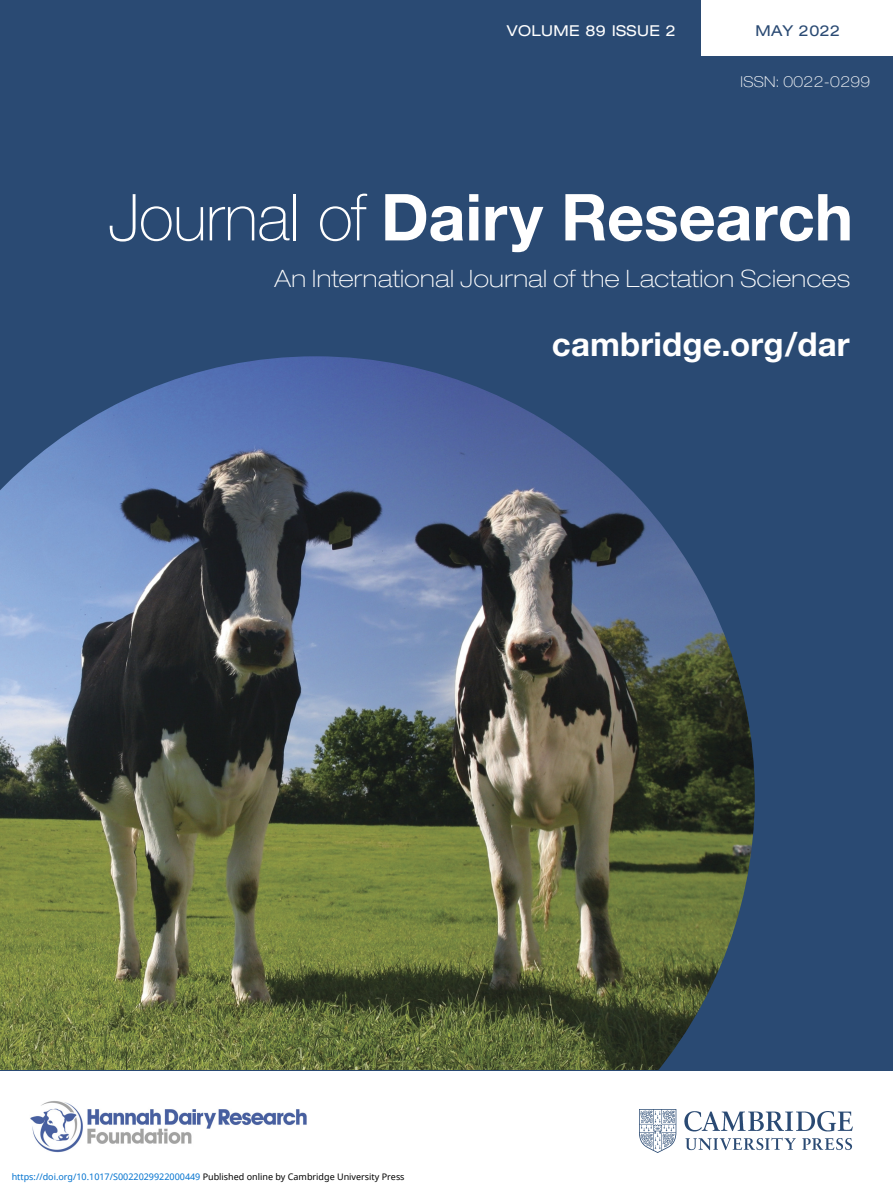
<style>
.page{position:relative;width:893px;height:1191px;background:#fff}
.page>*{position:absolute;margin:0;border:0;box-sizing:border-box;transform-origin:0 0}
.t1{font:700 64.8px "Helvetica Neue";color:#fff}
.t2{font:700 33px "Helvetica Neue";letter-spacing:.005em;color:#fff}
.t3{font:100 expanded 24px "Helvetica Neue";letter-spacing:.02em;color:#fff}
.t4{font:expanded 15px "Helvetica Neue";letter-spacing:.025em;color:#fff}
.t5{font:100 expanded 15px "Helvetica Neue";letter-spacing:.025em;color:#fff}
.t6{font:expanded 15px "Helvetica Neue";letter-spacing:.025em;color:#2a4a73}
.t7{font:9px "Noto Sans";color:#0172cf}
.s1{font-weight:100}
.s2{color:#000}
</style>
<div class="page">
<div style="left:0;top:0;width:893px;height:1070px;background:#2a4a73"></div>
<img style="left:0;top:356px;width:755px;height:713px">
<div style="left:702px;top:0;width:191px;height:55px;background:#fff"></div>
<img style="left:30px;top:1101px;width:277px;height:51px">
<img style="left:640px;top:1109px;width:212px;height:43px">
<h3 class="t4" style="left:507px;top:25px;width:170px">VOLUME 89 ISSUE 2</h3>
<h3 class="t6" style="left:755px;top:25px;width:86px">MAY 2022</h3>
<h3 class="t5" style="left:741px;top:76px;width:131px">ISSN: 0022-0299</h3>
<h1 class="t1" style="left:108px;top:194px;width:746px"><span class="s1">Journal of</span> Dairy Research</h1>
<h3 class="t3" style="left:274px;top:270px;width:577px">An International Journal of the Lactation Sciences</h3>
<h2 class="t2" style="left:552px;top:332px;width:299px">cambridge.org/dar</h2>
<p class="t7" style="left:12px;top:1170px;width:394px">https://doi.org/10.1017/S0022029922000449 <span class="s2">Published online by Cambridge University Press</span></p>
</div>
